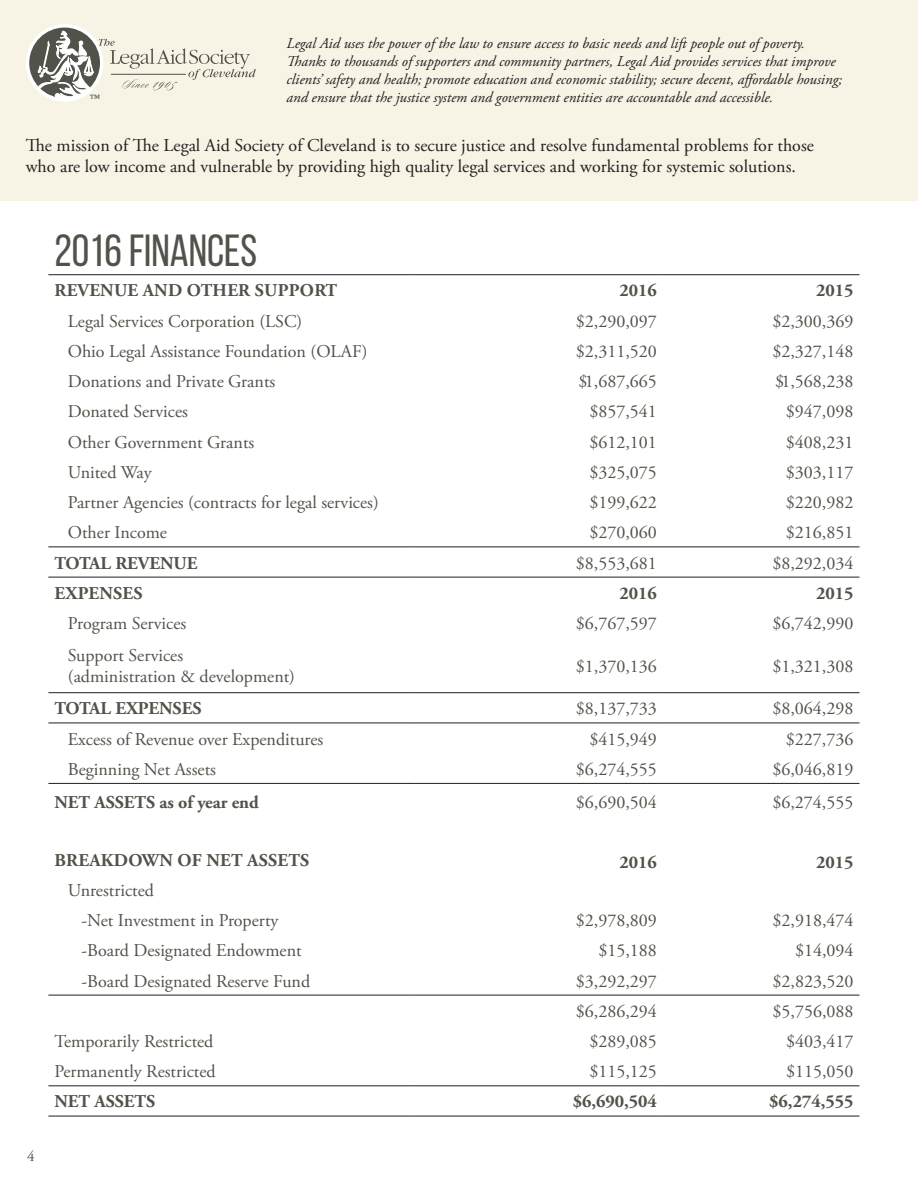
<style>
.page{position:relative;width:918px;height:1188px;background:#fff}
.page>*{position:absolute;margin:0;border:0;box-sizing:border-box;transform-origin:0 0}
.t1{font:45px "Bebas Neue";color:#515249}
.t2{font:24px "Minion Pro";color:#515249}
.t3{font:18px/21.6px "Adobe Garamond Pro";color:#515249}
.t4{font:18px/21.6px "Adobe Garamond Pro";color:#231f20}
.t5{font:700 18px "Adobe Garamond Pro";letter-spacing:.015em;color:#515249}
.t6{font:italic 15px/18px "Adobe Garamond Pro";color:#231f20}
.t7{font:15px "Adobe Garamond Pro";color:#515249}
</style>
<div class="page">
<div style="left:0;top:0;width:918px;height:201px;background:#f7f3e5"></div>
<hr style="left:48px;top:546px;width:367px;height:1px;background:#231f20">
<hr style="left:415px;top:546px;width:248px;height:1px;background:#231f20">
<hr style="left:663px;top:546px;width:196px;height:1px;background:#231f20">
<hr style="left:48px;top:577px;width:367px;height:1px;background:#231f20">
<hr style="left:48px;top:692px;width:367px;height:1px;background:#231f20">
<hr style="left:415px;top:692px;width:248px;height:1px;background:#231f20">
<hr style="left:663px;top:692px;width:196px;height:1px;background:#231f20">
<hr style="left:48px;top:723px;width:367px;height:1px;background:#231f20">
<hr style="left:415px;top:723px;width:248px;height:1px;background:#231f20">
<hr style="left:663px;top:723px;width:196px;height:1px;background:#231f20">
<hr style="left:48px;top:783px;width:367px;height:1px;background:#231f20">
<hr style="left:415px;top:783px;width:248px;height:1px;background:#231f20">
<hr style="left:663px;top:783px;width:196px;height:1px;background:#231f20">
<hr style="left:415px;top:577px;width:248px;height:1px;background:#231f20">
<hr style="left:663px;top:577px;width:196px;height:1px;background:#231f20">
<hr style="left:48px;top:1085px;width:367px;height:1px;background:#231f20">
<hr style="left:415px;top:1085px;width:248px;height:1px;background:#231f20">
<hr style="left:663px;top:1085px;width:196px;height:1px;background:#231f20">
<hr style="left:48px;top:995px;width:367px;height:1px;background:#231f20">
<hr style="left:415px;top:995px;width:248px;height:1px;background:#231f20">
<hr style="left:663px;top:995px;width:196px;height:1px;background:#231f20">
<hr style="left:48px;top:1116px;width:367px;height:1px;background:#231f20">
<hr style="left:415px;top:1116px;width:248px;height:1px;background:#231f20">
<hr style="left:663px;top:1116px;width:196px;height:1px;background:#231f20">
<hr style="left:48px;top:274px;width:367px;height:1px;background:#231f20">
<hr style="left:415px;top:274px;width:248px;height:1px;background:#231f20">
<hr style="left:663px;top:274px;width:196px;height:1px;background:#231f20">
<svg style="left:28px;top:26px;width:74px;height:74px"></svg>
<div style="left:26px;top:24px;width:78px;height:78px;border:4px solid #fff;border-radius:50%"></div>
<svg style="left:99px;top:39px;width:157px;height:51px"></svg>
<hr style="left:111px;top:74px;width:75px;height:1px;background:#515249">
<svg style="left:28px;top:31px;width:65px;height:69px;background:#a3a49e"></svg>
<h2 class="t2" style="left:89px;top:87px;width:12px">™</h2>
<p class="t6" style="left:286px;top:35px;width:557px">Legal Aid uses the power of the law to ensure access to basic needs and lift people out of poverty.<br>Thanks to thousands of supporters and community partners, Legal Aid provides services that improve clients’ safety and health; promote education and economic stability; secure decent, affordable housing; and ensure that the justice system and government entities are accountable and accessible.</p>
<p class="t4" style="left:26px;top:135px;width:790px">The mission of The Legal Aid Society of Cleveland is to secure justice and resolve fundamental problems for those who are low income and vulnerable by providing high quality legal services and working for systemic solutions.</p>
<h1 class="t1" style="left:54px;top:226px;width:107px">2016 FINANCE</h1>
<h1 class="t1" style="left:241px;top:226px;width:18px">S</h1>
<p class="t5" style="left:55px;top:280px;width:284px">REVENUE AND OTHER SUPP ORT</p>
<p class="t5" style="left:619px;top:280px;width:39px">2016</p>
<p class="t5" style="left:816px;top:280px;width:39px">2015</p>
<p class="t3" style="left:68px;top:311px;width:236px">Legal Services Corporation (LSC)</p>
<p class="t3" style="left:576px;top:311px;width:82px">$2,290,097</p>
<p class="t3" style="left:772px;top:311px;width:82px">$2,300,369</p>
<p class="t3" style="left:68px;top:341px;width:261px">Ohio Legal Assistance Foundation (OLAF</p>
<p class="t3" style="left:362px;top:341px;width:7px">)</p>
<p class="t3" style="left:576px;top:341px;width:82px">$2,311,520</p>
<p class="t3" style="left:772px;top:341px;width:82px">$2,327,148</p>
<p class="t3" style="left:68px;top:371px;width:209px">Donations and Private Grants</p>
<p class="t3" style="left:578px;top:371px;width:80px">$1,687,665</p>
<p class="t3" style="left:775px;top:371px;width:80px">$1,568,238</p>
<p class="t3" style="left:68px;top:401px;width:122px">Donated Services</p>
<p class="t3" style="left:589px;top:401px;width:69px">$857,541</p>
<p class="t3" style="left:786px;top:401px;width:69px">$947,098</p>
<p class="t3" style="left:68px;top:432px;width:188px">Other Government Grants</p>
<p class="t3" style="left:589px;top:432px;width:69px">$612,101</p>
<p class="t3" style="left:786px;top:432px;width:69px">$408,231</p>
<p class="t3" style="left:68px;top:462px;width:86px">United Way</p>
<p class="t3" style="left:589px;top:462px;width:69px">$325,075</p>
<p class="t3" style="left:786px;top:462px;width:69px">$303,117</p>
<p class="t3" style="left:68px;top:492px;width:312px">Partner Agencies (contracts for legal services)</p>
<p class="t3" style="left:589px;top:492px;width:69px">$199,622</p>
<p class="t3" style="left:786px;top:492px;width:69px">$220,982</p>
<p class="t3" style="left:68px;top:522px;width:101px">Other Income</p>
<p class="t3" style="left:589px;top:522px;width:69px">$270,060</p>
<p class="t3" style="left:786px;top:522px;width:69px">$216,851</p>
<p class="t5" style="left:54px;top:552px;width:13px">TOTAL</p>
<p class="t5" style="left:115px;top:552px;width:13px">REVENUE</p>
<p class="t3" style="left:576px;top:553px;width:82px">$8,553,681</p>
<p class="t3" style="left:772px;top:553px;width:82px">$8,292,034</p>
<p class="t5" style="left:55px;top:583px;width:89px">EXPENSES</p>
<p class="t5" style="left:619px;top:583px;width:39px">2016</p>
<p class="t5" style="left:816px;top:583px;width:39px">2015</p>
<p class="t3" style="left:68px;top:613px;width:120px">Program Services</p>
<p class="t3" style="left:576px;top:613px;width:82px">$6,767,597</p>
<p class="t3" style="left:772px;top:613px;width:82px">$6,742,990</p>
<p class="t3" style="left:68px;top:645px;width:229px">Support Services (administration &amp; development)</p>
<p class="t3" style="left:576px;top:656px;width:82px">$1,370,136</p>
<p class="t3" style="left:772px;top:656px;width:82px">$1,321,308</p>
<p class="t5" style="left:54px;top:698px;width:13px">TOTAL</p>
<p class="t5" style="left:115px;top:698px;width:45px">EXPENSES</p>
<p class="t3" style="left:576px;top:698px;width:82px">$8,137,733</p>
<p class="t3" style="left:772px;top:698px;width:82px">$8,064,298</p>
<p class="t3" style="left:68px;top:729px;width:257px">Excess of Revenue over Expenditures</p>
<p class="t3" style="left:589px;top:729px;width:69px">$415,949</p>
<p class="t3" style="left:786px;top:729px;width:69px">$227,736</p>
<p class="t3" style="left:68px;top:759px;width:150px">Beginning Net Assets</p>
<p class="t3" style="left:576px;top:759px;width:82px">$6,274,555</p>
<p class="t3" style="left:772px;top:759px;width:82px">$6,046,819</p>
<p class="t5" style="left:54px;top:791px;width:13px">NET</p>
<p class="t5" style="left:94px;top:791px;width:12px">ASSETS</p>
<p class="t5" style="left:159px;top:791px;width:101px">AS OF YEAR END</p>
<p class="t3" style="left:576px;top:792px;width:82px">$6,690,504</p>
<p class="t3" style="left:772px;top:792px;width:82px">$6,274,555</p>
<p class="t5" style="left:55px;top:849px;width:256px">BREAKDOWN OF NET ASSETS</p>
<p class="t5" style="left:620px;top:852px;width:39px">2016</p>
<p class="t5" style="left:816px;top:852px;width:39px">2015</p>
<p class="t3" style="left:81px;top:876px;width:199px;line-height:30.3px;text-indent:-14px">Unrestricted<br>-Net Investment in Property</p>
<p class="t3" style="left:576px;top:910px;width:82px">$2,978,809</p>
<p class="t3" style="left:773px;top:910px;width:82px">$2,918,474</p>
<p class="t7" style="left:27px;top:1148px;width:9px">4</p>
<p class="t3" style="left:81px;top:940px;width:222px">-Board Designated Endowment</p>
<p class="t3" style="left:598px;top:940px;width:60px">$15,188</p>
<p class="t3" style="left:795px;top:940px;width:60px">$14,094</p>
<p class="t3" style="left:81px;top:971px;width:230px">-Board Designated Reserve Fund</p>
<p class="t3" style="left:576px;top:971px;width:82px">$3,292,297</p>
<p class="t3" style="left:773px;top:971px;width:82px">$2,823,520</p>
<p class="t3" style="left:576px;top:1001px;width:82px">$6,286,294</p>
<p class="t3" style="left:773px;top:1001px;width:82px">$5,756,088</p>
<p class="t3" style="left:54px;top:1031px;width:161px">Temporarily Restricted</p>
<p class="t3" style="left:589px;top:1031px;width:69px">$289,085</p>
<p class="t3" style="left:786px;top:1031px;width:69px">$403,417</p>
<p class="t3" style="left:54px;top:1061px;width:163px">Permanently Restricted</p>
<p class="t3" style="left:589px;top:1061px;width:69px">$115,125</p>
<p class="t3" style="left:786px;top:1061px;width:69px">$115,050</p>
<p class="t5" style="left:54px;top:1091px;width:13px">NET</p>
<p class="t5" style="left:95px;top:1091px;width:12px">ASSETS</p>
<p class="t5" style="left:573px;top:1091px;width:86px">$6,690,504</p>
<p class="t5" style="left:769px;top:1091px;width:86px">$6,274,555</p>
</div>
